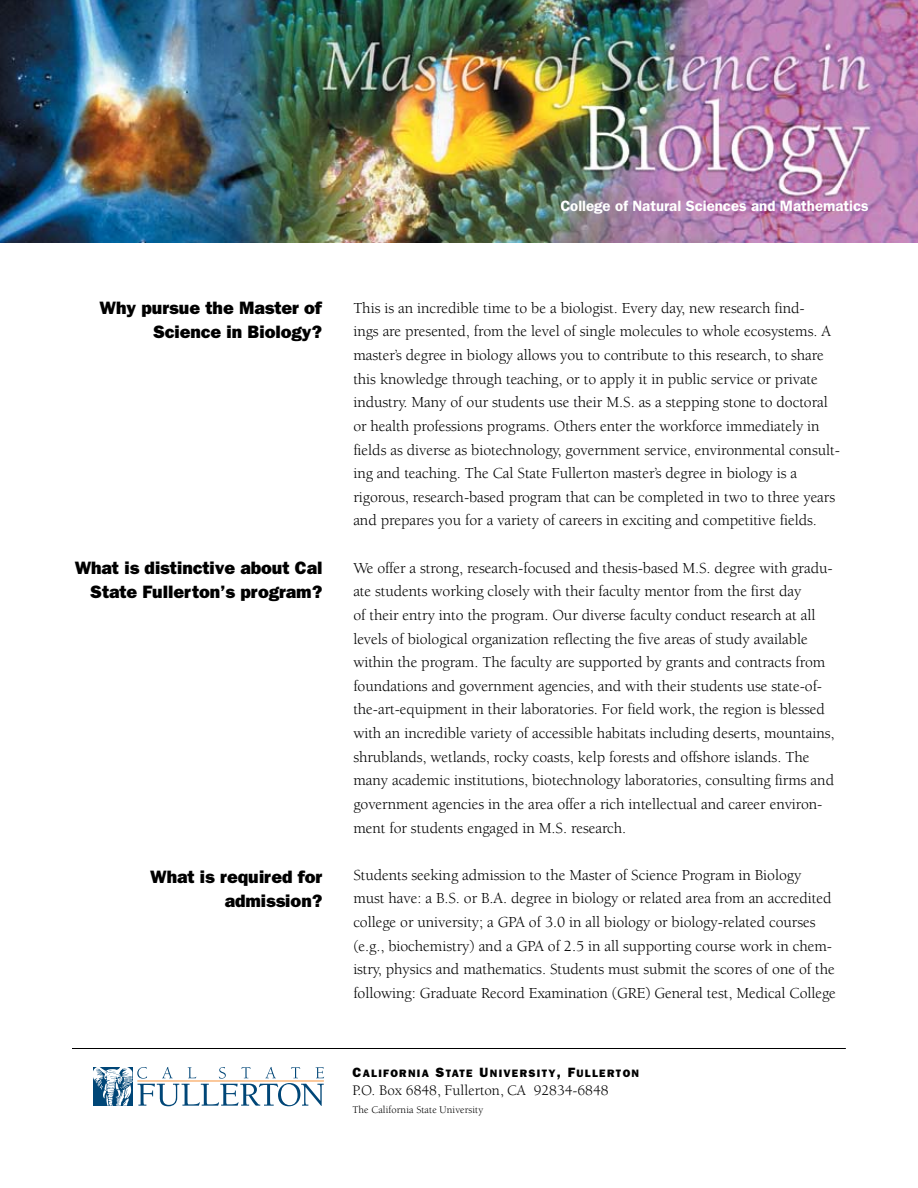
<style>
.page{position:relative;width:918px;height:1188px;background:#fff}
.page>*{position:absolute;margin:0;border:0;box-sizing:border-box;transform-origin:0 0}
.t1{font:800 18px/24px "Franklin Gothic";letter-spacing:-.005em;color:#000;text-align:right}
.t2{font:15.75px/23.7px "Berkeley";letter-spacing:-.005em;color:#000}
.t3{font:600 15px "Franklin Gothic";color:#fff}
.t4{font:15px "Berkeley";color:#000}
.t5{font:800 10.8px "Franklin Gothic";letter-spacing:.125em;color:#000}
.t6{font:10.5px "Berkeley";letter-spacing:.005em;color:#000}
.s1{font-size:13.5px}
</style>
<div class="page">
<img style="left:0;top:0;width:918px;height:243px">
<hr style="left:72px;top:1048px;width:774px;height:1px;background:#000">
<svg style="left:93px;top:1067px;width:231px;height:39px"></svg>
<hr style="left:137px;top:1081px;width:187px;height:1px;background:#f79239">
<p class="t3" style="left:560px;top:197px;width:310px">College of Natural Sciences and Mathematics</p>
<p class="t1" style="left:100px;top:295px;width:224px">Why pursue the Master of<br>Science in Biology?</p>
<p class="t1" style="left:75px;top:555px;width:249px">What is distinctive about Cal<br>State Fullerton’s program?</p>
<p class="t1" style="left:150px;top:864px;width:174px">What is required for admission?</p>
<p class="t2" style="left:353px;top:296px;width:488px">This is an incredible time to be a biologist. Every day, new research find-<br>ings are presented, from the level of single molecules to whole ecosystems. A master’s degree in biology allows you to contribute to this research, to share this knowledge through teaching, or to apply it in public service or private industry. Many of our students use their M.S. as a stepping stone to doctoral or health professions programs. Others enter the workforce immediately in fields as diverse as biotechnology, government service, environmental consult&shy;ing and teaching. The Cal State Fullerton master’s degree in biology is a rigorous, research-based program that can be completed in two to three years and prepares you for a variety of careers in exciting and competitive fields.</p>
<p class="t2" style="left:353px;top:556px;width:483px">We offer a strong, research-focused and thesis-based M.S. degree with gradu&shy;ate students working closely with their faculty mentor from the first day<br>of their entry into the program. Our diverse faculty conduct research at all levels of biological organization reflecting the five areas of study available within the program. The faculty are supported by grants and contracts from foundations and government agencies, and with their students use state-of&shy;the-art-equipment in their laboratories. For field work, the region is blessed with an incredible variety of accessible habitats including deserts, mountains, shrublands, wetlands, rocky coasts, kelp forests and offshore islands. The many academic institutions, biotechnology laboratories, consulting firms and government agencies in the area offer a rich intellectual and career environ&shy;ment for students engaged in M.S. research.</p>
<p class="t2" style="left:353px;top:863px;width:484px">Students seeking admission to the Master of Science Program in Biology must have: a B.S. or B.A. degree in biology or related area from an accredited college or university; a GPA of 3.0 in all biology or biology-related courses (e.g., biochemistry) and a GPA of 2.5 in all supporting course work in chem&shy;istry, physics and mathematics. Students must submit the scores of one of the following: Graduate Record Examination (GRE) General test, Medical College</p>
<p class="t5" style="left:352px;top:1067px;width:288px"><span class="s1">C</span>alifornia <span class="s1">S</span>tate <span class="s1">U</span>niversity<span class="s1">, F</span>ullerton</p>
<p class="t4" style="left:352px;top:1083px;width:258px">P.O. Box 6848, Fullerton, CA 92834-6848</p>
<p class="t6" style="left:352px;top:1105px;width:132px">The California State University</p>
</div>
